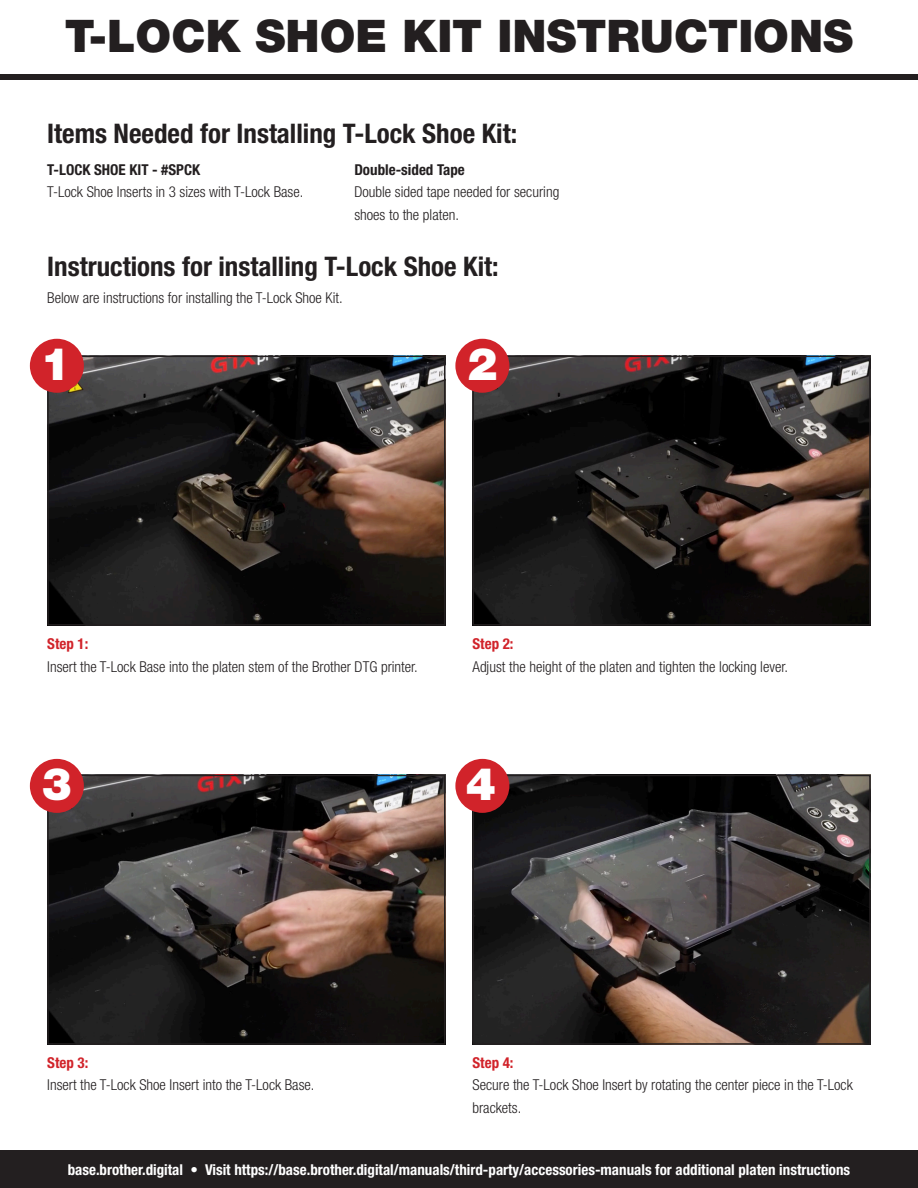
<style>
.page{position:relative;width:918px;height:1188px;background:#fff}
.page>*{position:absolute;margin:0;border:0;box-sizing:border-box;transform-origin:0 0}
.t1{font:900 45px "Helvetica Neue LT Pro";color:#231f20}
.t2{font:900 45px "Helvetica Neue LT Pro";color:#fff}
.t3{font:700 condensed 27px "Helvetica Neue LT Pro";color:#231f20}
.t4{font:300 condensed 15px/22.5px "Helvetica Neue LT Pro";color:#231f20}
.t5{font:700 condensed 15px "Helvetica Neue LT Pro";color:#fff}
.t6{font:700 condensed 15px "Helvetica Neue LT Pro";color:#231f20}
.t7{font:700 condensed 15px "Helvetica Neue LT Pro";color:#d1232a}
</style>
<div class="page">
<div style="left:0;top:74px;width:918px;height:6px;background:#231f20"></div>
<img style="left:50px;top:359px;width:393px;height:264px">
<div style="left:47px;top:356px;width:399px;height:270px;border:2px solid #231f20"></div>
<img style="left:475px;top:359px;width:393px;height:264px">
<div style="left:472px;top:356px;width:399px;height:270px;border:2px solid #231f20"></div>
<img style="left:475px;top:778px;width:393px;height:264px">
<div style="left:472px;top:775px;width:399px;height:270px;border:2px solid #231f20"></div>
<img style="left:50px;top:778px;width:393px;height:264px">
<div style="left:47px;top:775px;width:399px;height:270px;border:2px solid #231f20"></div>
<div style="left:30px;top:339px;width:54px;height:54px;background:#d1232a;border-radius:50%"></div>
<div style="left:30px;top:759px;width:54px;height:54px;background:#d1232a;border-radius:50%"></div>
<div style="left:455px;top:339px;width:54px;height:54px;background:#d1232a;border-radius:50%"></div>
<div style="left:455px;top:759px;width:54px;height:54px;background:#d1232a;border-radius:50%"></div>
<div style="left:0;top:1151px;width:918px;height:37px;background:#231f20"></div>
<p class="t1" style="left:65px;top:9px;width:790px">T-LOCK SHOE KIT INSTRUCTIONS</p>
<p class="t3" style="left:47px;top:117px;width:471px">Items Needed for Installing T-Lock Shoe Kit:</p>
<p class="t6" style="left:47px;top:160px;width:154px">T-LOCK SHOE KIT - #SPCK</p>
<p class="t4" style="left:47px;top:180px;width:258px">T-Lock Shoe Inserts in 3 sizes with T-Lock Base.</p>
<p class="t6" style="left:354px;top:160px;width:112px">Double-sided Tape</p>
<p class="t4" style="left:354px;top:180px;width:206px">Double sided tape needed for securing shoes to the platen.</p>
<p class="t3" style="left:47px;top:250px;width:453px">Instructions for installing T-Lock Shoe Kit:</p>
<p class="t4" style="left:47px;top:286px;width:297px">Below are instructions for installing the T-Lock Shoe Kit.</p>
<p class="t2" style="left:40px;top:337px;width:32px">1</p>
<p class="t2" style="left:467px;top:337px;width:32px">2</p>
<p class="t7" style="left:47px;top:635px;width:43px">Step 1:</p>
<p class="t4" style="left:47px;top:655px;width:372px">Insert the T-Lock Base into the platen stem of the Brother DTG printer.</p>
<p class="t2" style="left:42px;top:757px;width:32px">3</p>
<p class="t7" style="left:472px;top:635px;width:43px">Step 2:</p>
<p class="t4" style="left:472px;top:655px;width:317px">Adjust the height of the platen and tighten the locking lever.</p>
<p class="t2" style="left:466px;top:757px;width:32px">4</p>
<p class="t7" style="left:47px;top:1053px;width:43px">Step 3:</p>
<p class="t4" style="left:47px;top:1073px;width:269px">Insert the T-Lock Shoe Insert into the T-Lock Base.</p>
<p class="t7" style="left:472px;top:1053px;width:43px">Step 4:</p>
<p class="t4" style="left:472px;top:1073px;width:382px">Secure the T-Lock Shoe Insert by rotating the center piece in the T-Lock brackets.</p>
<p class="t5" style="left:68px;top:1161px;width:784px">base.brother.digital • Visit https://base.brother.digital/manuals/third-party/accessories-manuals for additional platen instructions</p>
</div>
